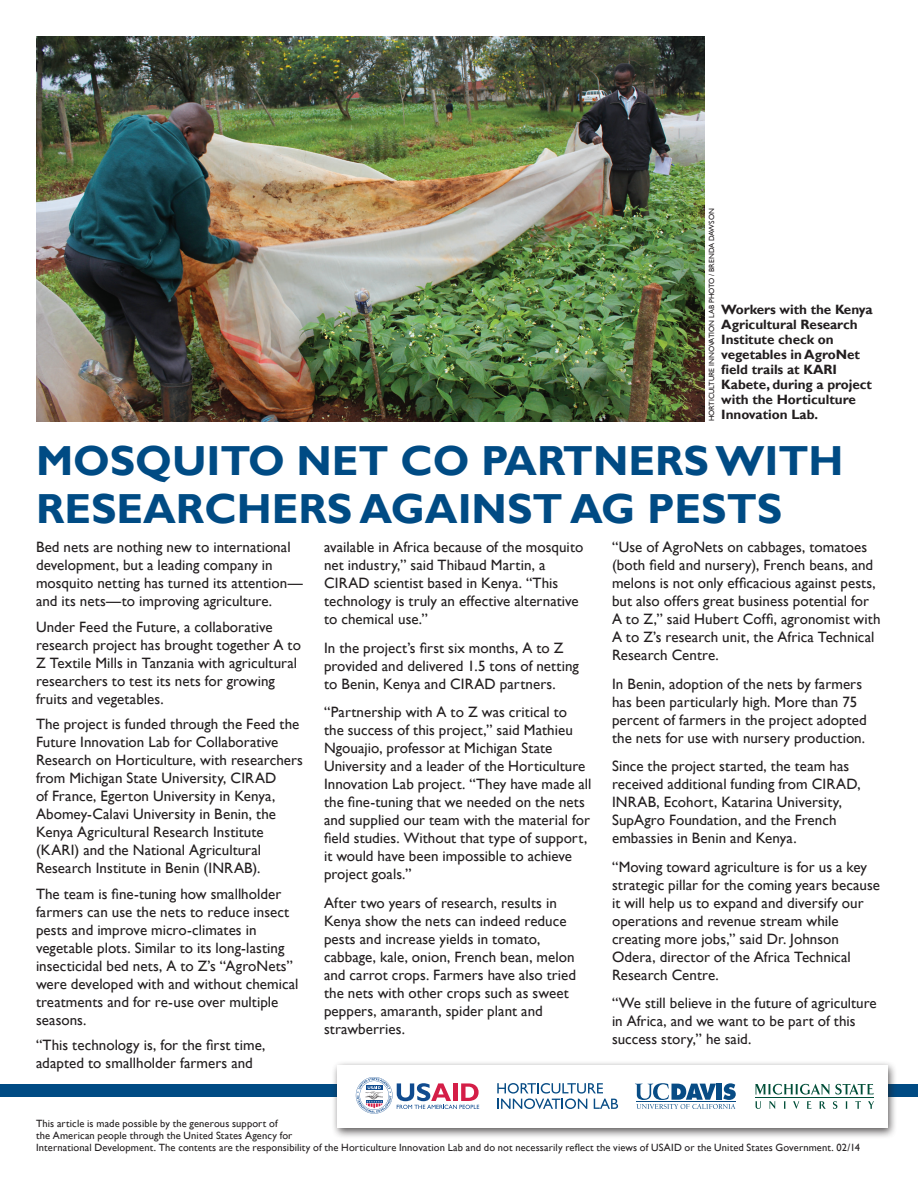
<style>
.page{position:relative;width:918px;height:1188px;background:#fff}
.page>*{position:absolute;margin:0;border:0;box-sizing:border-box;transform-origin:0 0}
.t1{font:700 42px/48px "Gill Sans";color:#004b84}
.t2{font:15px/18px "Gill Sans";letter-spacing:.005em;color:#231f20}
.t3{font:700 13.5px/15px "Gill Sans";letter-spacing:-.005em;color:#231f20}
.t4{font:10.5px/12px "Gill Sans";letter-spacing:.015em;color:#231f20}
.t5{font:7.5px "Gill Sans";letter-spacing:-.005em;color:#231f20}
</style>
<div class="page">
<div style="left:0;top:1084px;width:918px;height:12px;background:#004b84"></div>
<img style="left:36px;top:36px;width:669px;height:385px">
<div style="left:331px;top:1060px;width:566px;height:79px;background:#231f20;opacity:.75"></div>
<div style="left:338px;top:1065px;width:550px;height:63px;background:#fff"></div>
<svg style="left:497px;top:1083px;width:121px;height:26px"></svg>
<svg style="left:356px;top:1077px;width:123px;height:37px"></svg>
<svg style="left:635px;top:1083px;width:101px;height:26px"></svg>
<svg style="left:755px;top:1101px;width:6px;height:8px"></svg>
<svg style="left:769px;top:1101px;width:6px;height:8px"></svg>
<svg style="left:784px;top:1101px;width:2px;height:8px"></svg>
<svg style="left:793px;top:1101px;width:6px;height:8px"></svg>
<svg style="left:807px;top:1101px;width:5px;height:8px"></svg>
<svg style="left:819px;top:1101px;width:7px;height:8px"></svg>
<svg style="left:833px;top:1101px;width:4px;height:8px"></svg>
<svg style="left:855px;top:1101px;width:6px;height:8px"></svg>
<svg style="left:868px;top:1101px;width:6px;height:8px"></svg>
<svg style="left:755px;top:1084px;width:119px;height:11px"></svg>
<hr style="left:755px;top:1097px;width:119px;height:1px;background:#004e38">
<p class="t5" style="left:707px;top:421px;width:214px;rotate:-90deg">HORTICULTURE INNOVATION LAB PHOTO / BRENDA DAWSON</p>
<p class="t3" style="left:721px;top:302px;width:153px">Workers with the Kenya<br>Agricultural Research<br>Institute check on vegetables in AgroNet field trails at KARI<br>Kabete, during a project with the Horticulture</p>
<p class="t3" style="left:721px;top:407px;width:98px">Innovation Lab.</p>
<p class="t1" style="left:36px;top:438px;width:809px">MOSQUITO NET CO PARTNERS WITH<br>RESEARCHERS AGAINST AG PESTS</p>
<p class="t2" style="left:36px;top:538px;width:268px">Bed nets are nothing new to international development, but a leading company in mosquito netting has turned its attention— and its nets—to improving agriculture.</p>
<p class="t2" style="left:36px;top:618px;width:267px">Under Feed the Future, a collaborative research project has brought together A to Z Textile Mills in Tanzania with agricultural researchers to test its nets for growing fruits and vegetables.</p>
<p class="t2" style="left:36px;top:715px;width:269px">The project is funded through the Feed the Future Innovation Lab for Collaborative Research on Horticulture, with researchers from Michigan State University, CIRAD<br>of France, Egerton University in Kenya, Abomey-Calavi University in Benin, the Kenya Agricultural Research Institute (KARI) and the National Agricultural Research Institute in Benin (INRAB).</p>
<p class="t2" style="left:36px;top:885px;width:264px">The team is fine-tuning how smallholder farmers can use the nets to reduce insect pests and improve micro-climates in vegetable plots. Similar to its long-lasting insecticidal bed nets, A to Z’s “AgroNets” were developed with and without chemical treatments and for re-use over multiple seasons.</p>
<p class="t2" style="left:36px;top:1036px;width:231px">“This technology is, for the first time, adapted to smallholder farmers and</p>
<p class="t2" style="left:324px;top:538px;width:261px">available in Africa because of the mosquito net industry,” said Thibaud Martin, a CIRAD scientist based in Kenya. “This technology is truly an effective alternative to chemical use.”</p>
<p class="t2" style="left:324px;top:639px;width:256px">In the project’s first six months, A to Z provided and delivered 1.5 tons of netting to Benin, Kenya and CIRAD partners.</p>
<p class="t2" style="left:324px;top:703px;width:269px">“Partnership with A to Z was critical to<br>the success of this project,” said Mathieu Ngouajio, professor at Michigan State University and a leader of the Horticulture Innovation Lab project. “They have made all the fine-tuning that we needed on the nets and supplied our team with the material for field studies. Without that type of support, it would have been impossible to achieve project goals.”</p>
<p class="t2" style="left:324px;top:894px;width:254px">After two years of research, results in Kenya show the nets can indeed reduce pests and increase yields in tomato, cabbage, kale, onion, French bean, melon and carrot crops. Farmers have also tried the nets with other crops such as sweet peppers, amaranth, spider plant and strawberries.</p>
<p class="t2" style="left:612px;top:538px;width:270px">“Use of AgroNets on cabbages, tomatoes (both field and nursery), French beans, and melons is not only efficacious against pests, but also offers great business potential for A to Z,” said Hubert Coffi, agronomist with A to Z’s research unit, the Africa Technical Research Centre.</p>
<p class="t2" style="left:612px;top:675px;width:256px">In Benin, adoption of the nets by farmers has been particularly high. More than 75 percent of farmers in the project adopted the nets for use with nursery production.</p>
<p class="t2" style="left:612px;top:757px;width:250px">Since the project started, the team has received additional funding from CIRAD, INRAB, Ecohort, Katarina University, SupAgro Foundation, and the French embassies in Benin and Kenya.</p>
<p class="t2" style="left:612px;top:858px;width:270px">“Moving toward agriculture is for us a key strategic pillar for the coming years because it will help us to expand and diversify our operations and revenue stream while creating more jobs,” said Dr. Johnson Odera, director of the Africa Technical Research Centre.</p>
<p class="t2" style="left:612px;top:994px;width:266px">“We still believe in the future of agriculture in Africa, and we want to be part of this success story,” he said.</p>
<p class="t4" style="left:36px;top:1118px;width:826px">This article is made possible by the generous support of<br>the American people through the United States Agency for<br>International Development. The contents are the responsibility of the Horticulture Innovation Lab and do not necessarily reflect the views of USAID or the United States Government. 02/14</p>
</div>
